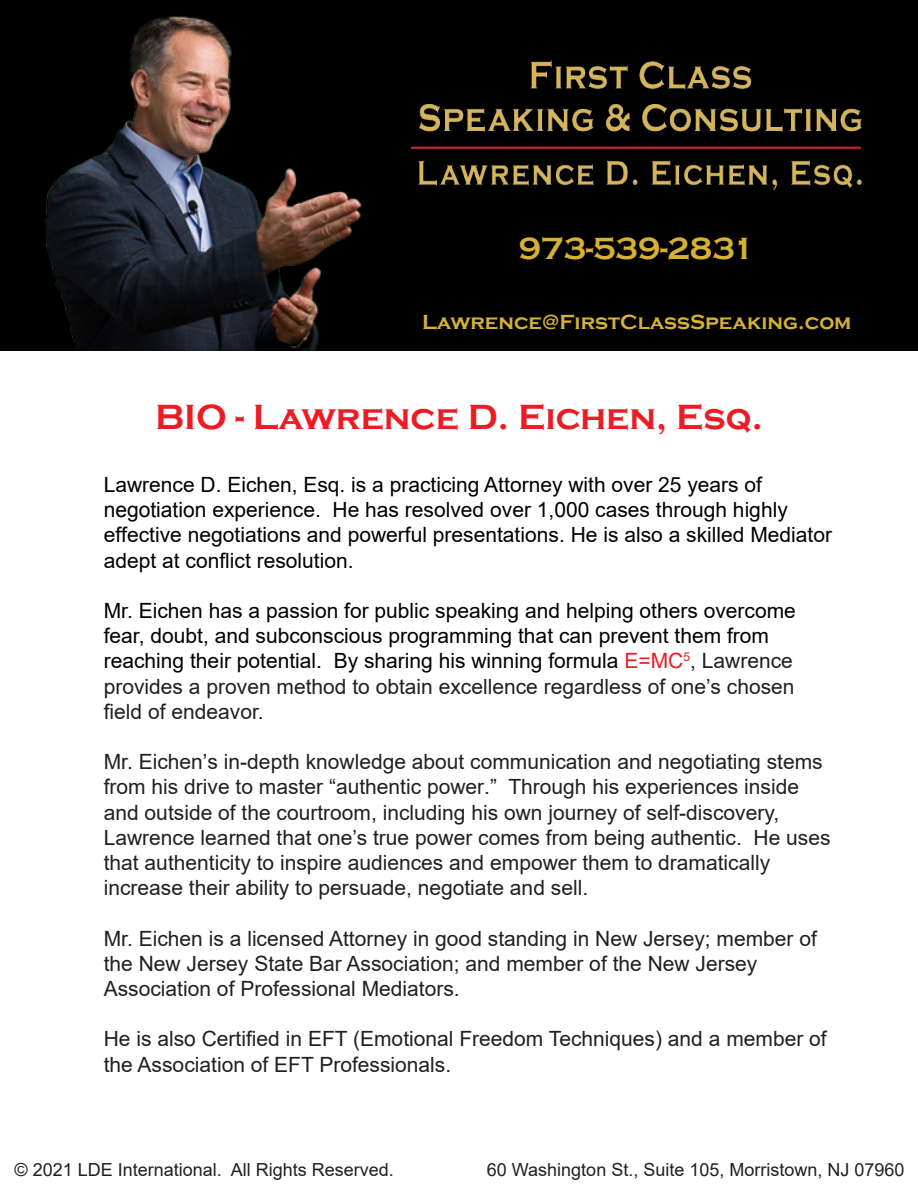
<style>
.page{position:relative;width:918px;height:1188px;background:#fff}
.page>*{position:absolute;margin:0;border:0;box-sizing:border-box;transform-origin:0 0}
.t1{font:700 36px "Copperplate Gothic";color:#ec1c24}
.t2{font:700 31.5px "Copperplate Gothic";color:#d6b133}
.t3{font:21px/25.2px "Arial";color:#231f20}
.t4{font:21px/25.2px "Arial";color:#000}
.t5{font:700 21px "Copperplate Gothic";color:#d6b133}
.t6{font:18px "Arial";color:#231f20}
.s1{color:#ec1c24}
.s2{color:#231f20}
</style>
<div class="page">
<div style="left:0;top:0;width:918px;height:351px;background:#000"></div>
<img style="left:44px;top:16px;width:318px;height:335px">
<img style="left:411px;top:60px;width:451px;height:130px">
<h2 class="t2" style="left:519px;top:231px;width:237px">973-539-2831</h2>
<p class="t5" style="left:422px;top:310px;width:431px">Lawrence@FirstClassSpeaking.com</p>
<h1 class="t1" style="left:155px;top:397px;width:609px">BIO - Lawrence D. Eichen, Esq.</h1>
<p class="t4" style="left:104px;top:472px;width:730px">Lawrence D. Eichen, Esq. is a practicing Attorney with over 25 years of negotiation experience. He has resolved over 1,000 cases through highly effective negotiations and powerful presentations. He is also a skilled Mediator adept at conflict resolution.</p>
<p class="t4" style="left:104px;top:598px;width:694px">Mr. Eichen has a passion for public speaking and helping others overcome fear, doubt, and subconscious programming that can prevent them from reaching their potential. By sharing his winning formula <span class="s1">E=MC</span><sup>5</sup><span class="s2">, Lawrence provides a proven method to obtain excellence regardless of one’s chosen field of endeavor.</span></p>
<p class="t3" style="left:104px;top:749px;width:728px">Mr. Eichen’s in-depth knowledge about communication and negotiating stems from his drive to master “authentic power.” Through his experiences inside and outside of the courtroom, including his own journey of self-discovery, Lawrence learned that one’s true power comes from being authentic. He uses that authenticity to inspire audiences and empower them to dramatically increase their ability to persuade, negotiate and sell.</p>
<p class="t3" style="left:104px;top:925px;width:715px">Mr. Eichen is a licensed Attorney in good standing in New Jersey; member of the New Jersey State Bar Association; and member of the New Jersey<br>Association of Professional Mediators.</p>
<p class="t3" style="left:104px;top:1026px;width:724px">He is also Certified in EFT (Emotional Freedom Techniques) and a member of the Association of EFT Professionals.</p>
<p class="t6" style="left:14px;top:1157px;width:381px">© 2021 LDE International. All Rights Reserved.</p>
<p class="t6" style="left:487px;top:1157px;width:419px">60 Washington St., Suite 105, Morristown, NJ 07960</p>
</div>
